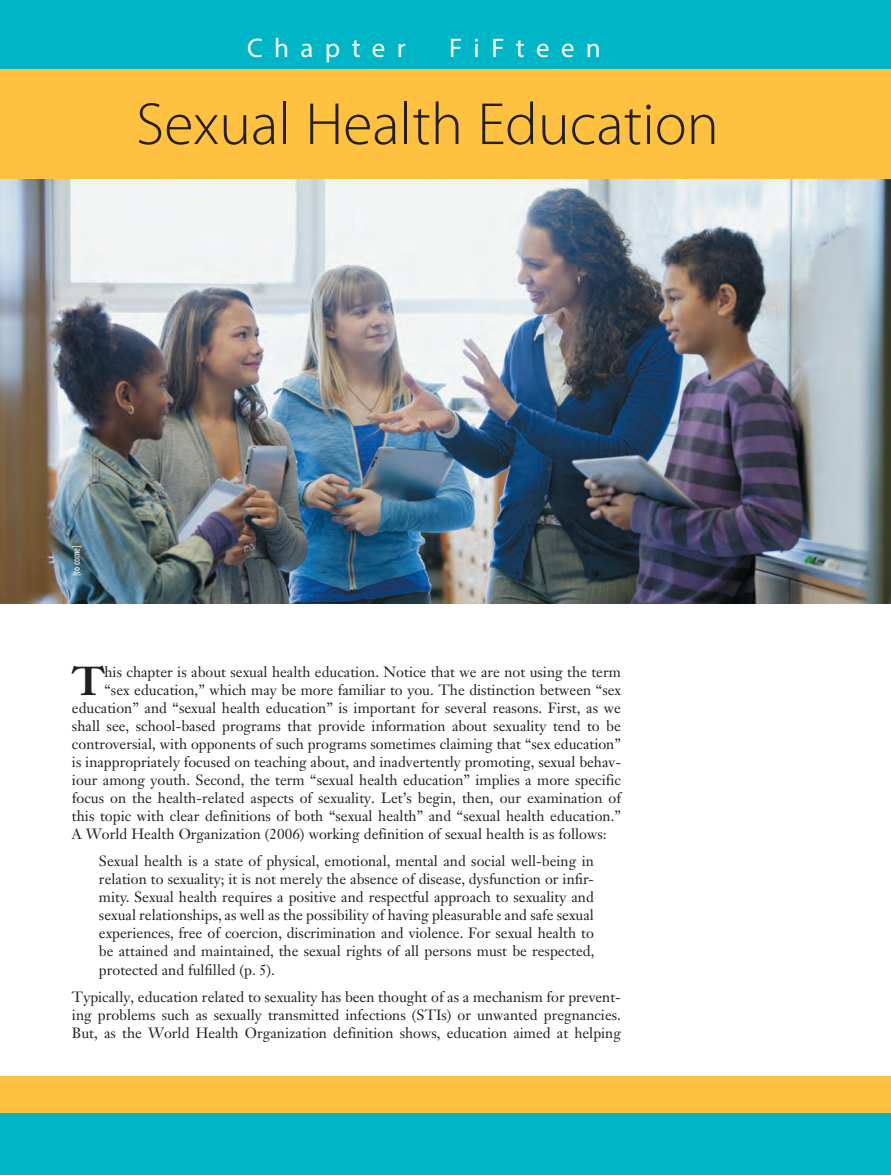
<style>
.page{position:relative;width:891px;height:1175px;background:#fff}
.page>*{position:absolute;margin:0;border:0;box-sizing:border-box;transform-origin:0 0}
.t1{font:300 60px "Myriad Pro";color:#231f20}
.t2{font:700 39.9px "Janson Text LT Std";color:#231f20}
.t3{font:27px "Myriad Pro";letter-spacing:.42em;color:#fff}
.t4{font:14.7px/18px "Janson Text LT Std";color:#231f20;text-align:justify}
.t5{font:condensed 10.5px "Myriad Pro";color:#fff}
</style>
<div class="page">
<div style="left:0;top:1076px;width:891px;height:98px;background:#00b5c5"></div>
<div style="left:0;top:1076px;width:891px;height:36px;background:#fec140"></div>
<div style="left:0;top:66px;width:891px;height:113px;background:#fec140"></div>
<div style="left:0;top:0;width:891px;height:69px;background:#00b5c5"></div>
<img style="left:0;top:179px;width:891px;height:424px">
<h3 class="t3" style="left:247px;top:31px;width:160px">Chapter</h3>
<h3 class="t3" style="left:449px;top:31px;width:153px">Fif teen</h3>
<h1 class="t1" style="left:136px;top:88px;width:584px">Sexual Health Education</h1>
<p class="t5" style="left:70px;top:576px;width:33px;rotate:-90deg">[to come]</p>
<h2 class="t2" style="left:72px;top:655px;width:34px">T</h2>
<p class="t4" style="left:104px;top:663px;width:518px">his chapter is about sexual health education. Notice that we are not using the term</p>
<p class="t4" style="left:104px;top:681px;width:518px">“sex education,” which may be more familiar to you. The distinction between “sex</p>
<p class="t4" style="left:72px;top:699px;width:550px">education” and “sexual health education” is important for several reasons. First, as we</p>
<p class="t4" style="left:72px;top:717px;width:550px">shall see, school-based programs that provide information about sexuality tend to be</p>
<p class="t4" style="left:72px;top:735px;width:550px">controversial, with opponents of such programs sometimes claiming that “sex education”</p>
<p class="t4" style="left:72px;top:753px;width:551px">is inappropriately focused on teaching about, and inadvertently promoting, sexual behav-</p>
<p class="t4" style="left:72px;top:771px;width:550px">iour among youth. Second, the term “sexual health education” implies a more specific</p>
<p class="t4" style="left:72px;top:789px;width:551px">focus on the health-related aspects of sexuality. Let’s begin, then, our examination of</p>
<p class="t4" style="left:72px;top:807px;width:550px">this topic with clear definitions of both “sexual health” and “sexual health education.”</p>
<p class="t4" style="left:72px;top:825px;width:536px">A World Health Organization (2006) working definition of sexual health is as follows:</p>
<p class="t4" style="left:99px;top:852px;width:497px">Sexual health is a state of physical, emotional, mental and social well-being in relation to sexuality; it is not merely the absence of disease, dysfunction or infir&shy;mity. Sexual health requires a positive and respectful approach to sexuality and sexual relationships, as well as the possibility of having pleasurable and safe sexual experiences, free of coercion, discrimination and violence. For sexual health to be attained and maintained, the sexual rights of all persons must be respected, protected and fulfilled (p. 5).</p>
<p class="t4" style="left:72px;top:987px;width:551px">Typically, education related to sexuality has been thought of as a mechanism for prevent&shy;ing problems such as sexually transmitted infections (STIs) or unwanted pregnancies.<br>But, as the World Health Organization definition shows, education aimed at helping</p>
</div>
